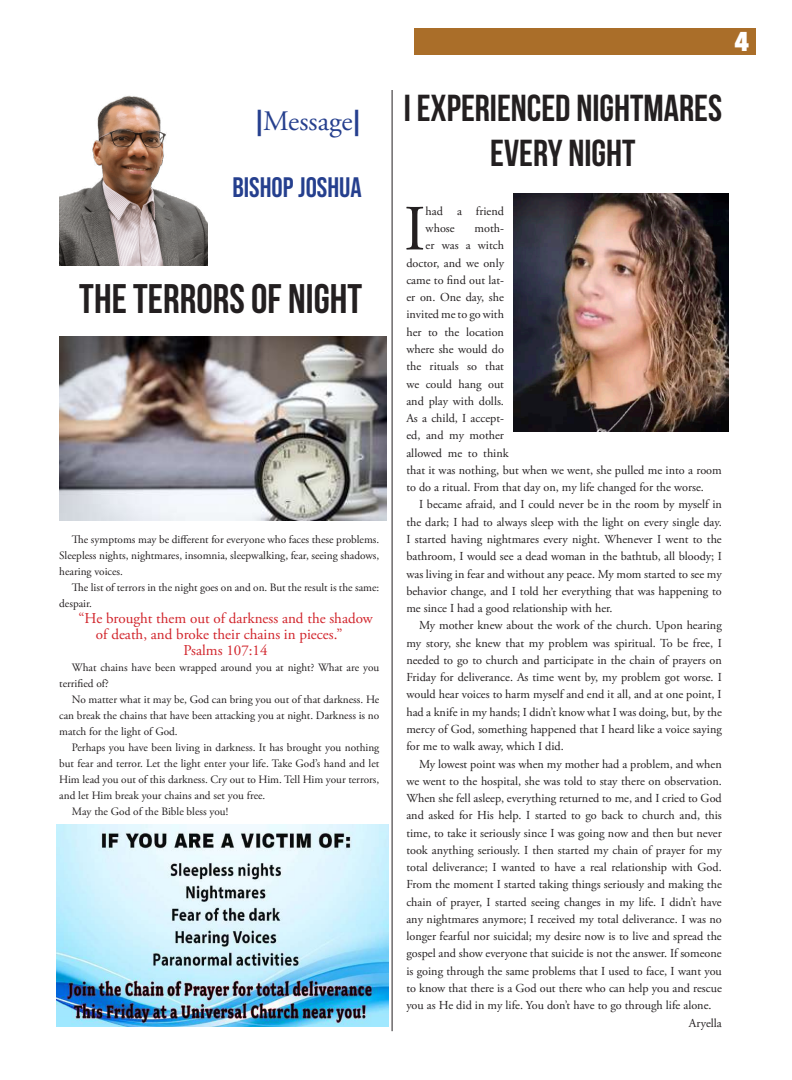
<style>
.page{position:relative;width:792px;height:1080px;background:#fff}
.page>*{position:absolute;margin:0;border:0;box-sizing:border-box;transform-origin:0 0}
.t1{font:64.3px "Adobe Garamond Pro";color:#231f20}
.t2{font:700 41.3px "Bebas Neue";color:#231f20}
.t3{font:700 37.6px/45.1px "Bebas Neue";color:#231f20;text-align:center}
.t4{font:700 33px "Avenir Next Condensed";color:#fff}
.t5{font:28.2px "Bebas Neue";color:#253f8e}
.t6{font:28.2px "Adobe Garamond Pro";color:#253f8e}
.t7{font:15px "Adobe Garamond Pro";color:#d1232a}
.t8{font:12.2px/17.3px "Adobe Garamond Pro";color:#231f20}
.t9{font:11.3px/16px "Adobe Garamond Pro";color:#231f20;text-align:justify}
.s1{font-family:"Arial";font-weight:700}
</style>
<div class="page">
<div style="left:414px;top:28px;width:342px;height:27px;background:#aa6e29"></div>
<img style="left:59px;top:95px;width:149px;height:171px">
<hr style="left:392px;top:90px;width:1px;height:941px;background:#231f20">
<img style="left:59px;top:336px;width:327px;height:185px">
<img style="left:514px;top:193px;width:215px;height:238px">
<img style="left:56px;top:825px;width:333px;height:201px">
<h3 class="t6" style="left:255px;top:104px;width:107px"><span class="s1">|</span>Message<span class="s1">|</span></h3>
<h3 class="t5" style="left:232px;top:172px;width:131px">BISHOP JOSHUA</h3>
<h2 class="t2" style="left:79px;top:276px;width:284px">THE TERRORS OF NIGHT</h2>
<p class="t9" style="left:59px;top:532px;width:322px;text-indent:13px">The symptoms may be different for everyone who faces these problems.<br>Sleepless nights, nightmares, insomnia, sleepwalking, fear, seeing shadows, hearing voices.</p>
<p class="t9" style="left:59px;top:580px;width:322px;text-indent:13px">The list of terrors in the night goes on and on. But the result is the same: despair.</p>
<p class="t7" style="left:78px;top:609px;width:296px">“He brought them out of darkness and the shadow</p>
<p class="t7" style="left:96px;top:625px;width:248px">of death, and broke their chains in pieces.”</p>
<p class="t7" style="left:184px;top:641px;width:86px">Psalms 107:14</p>
<p class="t9" style="left:59px;top:660px;width:322px;text-indent:13px">What chains have been wrapped around you at night? What are you terrified of?</p>
<p class="t9" style="left:59px;top:692px;width:322px;text-indent:13px">No matter what it may be, God can bring you out of that darkness. He can break the chains that have been attacking you at night. Darkness is no match for the light of God.</p>
<p class="t9" style="left:72px;top:740px;width:309px">Perhaps you have been living in darkness. It has brought you nothing</p>
<p class="t9" style="left:59px;top:755px;width:322px">but fear and terror. Let the light enter your life. Take God’s hand and let</p>
<p class="t9" style="left:59px;top:771px;width:322px">Him lead you out of this darkness. Cry out to Him. Tell Him your terrors,</p>
<p class="t9" style="left:59px;top:787px;width:208px">and let Him break your chains and set you free.</p>
<p class="t9" style="left:72px;top:803px;width:158px">May the God of the Bible bless you!</p>
<h3 class="t4" style="left:734px;top:19px;width:17px">4</h3>
<h3 class="t3" style="left:404px;top:85px;width:320px">I EXPERIENCED NIGHTMARES<br>EVERY NIGHT</h3>
<h1 class="t1" style="left:404px;top:190px;width:23px">I</h1>
<p class="t8" style="left:426px;top:203px;width:80px">had a friend whose</p>
<p class="t8" style="left:475px;top:220px;width:31px">moth-</p>
<p class="t8" style="left:426px;top:237px;width:80px">er was a witch</p>
<p class="t8" style="left:406px;top:255px;width:99px">doctor, and we only</p>
<p class="t8" style="left:406px;top:272px;width:99px">came to find out lat-</p>
<p class="t8" style="left:406px;top:289px;width:99px">er on. One day, she</p>
<p class="t8" style="left:406px;top:306px;width:99px">invited me to go with</p>
<p class="t8" style="left:406px;top:324px;width:99px">her to the location</p>
<p class="t8" style="left:406px;top:341px;width:99px">where she would do</p>
<p class="t8" style="left:406px;top:358px;width:99px">the rituals so that</p>
<p class="t8" style="left:406px;top:375px;width:99px">we could hang out</p>
<p class="t8" style="left:406px;top:393px;width:99px">and play with dolls.</p>
<p class="t8" style="left:406px;top:410px;width:99px">As a child, I accept-</p>
<p class="t8" style="left:406px;top:427px;width:99px">ed, and my mother</p>
<p class="t8" style="left:406px;top:445px;width:104px">allowed me to think</p>
<p class="t8" style="left:406px;top:462px;width:317px">that it was nothing, but when we went, she pulled me into a room</p>
<p class="t8" style="left:406px;top:479px;width:299px">to do a ritual. From that day on, my life changed for the worse.</p>
<p class="t8" style="left:419px;top:496px;width:304px">I became afraid, and I could never be in the room by myself in</p>
<p class="t8" style="left:406px;top:514px;width:317px">the dark; I had to always sleep with the light on every single day.</p>
<p class="t8" style="left:406px;top:531px;width:317px">I started having nightmares every night. Whenever I went to the</p>
<p class="t8" style="left:406px;top:548px;width:317px">bathroom, I would see a dead woman in the bathtub, all bloody; I</p>
<p class="t8" style="left:406px;top:565px;width:317px">was living in fear and without any peace. My mom started to see my</p>
<p class="t8" style="left:406px;top:583px;width:317px">behavior change, and I told her everything that was happening to</p>
<p class="t8" style="left:406px;top:600px;width:208px">me since I had a good relationship with her.</p>
<p class="t8" style="left:419px;top:617px;width:304px">My mother knew about the work of the church. Upon hearing</p>
<p class="t8" style="left:406px;top:635px;width:317px">my story, she knew that my problem was spiritual. To be free, I</p>
<p class="t8" style="left:406px;top:652px;width:317px">needed to go to church and participate in the chain of prayers on</p>
<p class="t8" style="left:406px;top:669px;width:317px">Friday for deliverance. As time went by, my problem got worse. I</p>
<p class="t8" style="left:406px;top:686px;width:317px">would hear voices to harm myself and end it all, and at one point, I</p>
<p class="t8" style="left:406px;top:704px;width:317px">had a knife in my hands; I didn’t know what I was doing, but, by the</p>
<p class="t8" style="left:406px;top:721px;width:317px">mercy of God, something happened that I heard like a voice saying</p>
<p class="t8" style="left:406px;top:738px;width:159px">for me to walk away, which I did.</p>
<p class="t8" style="left:419px;top:755px;width:304px">My lowest point was when my mother had a problem, and when</p>
<p class="t8" style="left:406px;top:773px;width:317px">we went to the hospital, she was told to stay there on observation.</p>
<p class="t8" style="left:406px;top:790px;width:317px">When she fell asleep, everything returned to me, and I cried to God</p>
<p class="t8" style="left:406px;top:807px;width:317px">and asked for His help. I started to go back to church and, this</p>
<p class="t8" style="left:406px;top:825px;width:317px">time, to take it seriously since I was going now and then but never</p>
<p class="t8" style="left:406px;top:842px;width:317px">took anything seriously. I then started my chain of prayer for my</p>
<p class="t8" style="left:406px;top:859px;width:317px">total deliverance; I wanted to have a real relationship with God.</p>
<p class="t8" style="left:406px;top:876px;width:317px">From the moment I started taking things seriously and making the</p>
<p class="t8" style="left:406px;top:894px;width:317px">chain of prayer, I started seeing changes in my life. I didn’t have</p>
<p class="t8" style="left:406px;top:911px;width:317px">any nightmares anymore; I received my total deliverance. I was no</p>
<p class="t8" style="left:406px;top:928px;width:317px">longer fearful nor suicidal; my desire now is to live and spread the</p>
<p class="t8" style="left:406px;top:945px;width:317px">gospel and show everyone that suicide is not the answer. If someone</p>
<p class="t8" style="left:406px;top:963px;width:317px">is going through the same problems that I used to face, I want you</p>
<p class="t8" style="left:406px;top:980px;width:317px">to know that there is a God out there who can help you and rescue</p>
<p class="t8" style="left:406px;top:997px;width:307px">you as He did in my life. You don’t have to go through life alone.</p>
<p class="t8" style="left:689px;top:1014px;width:34px">Aryella</p>
</div>
